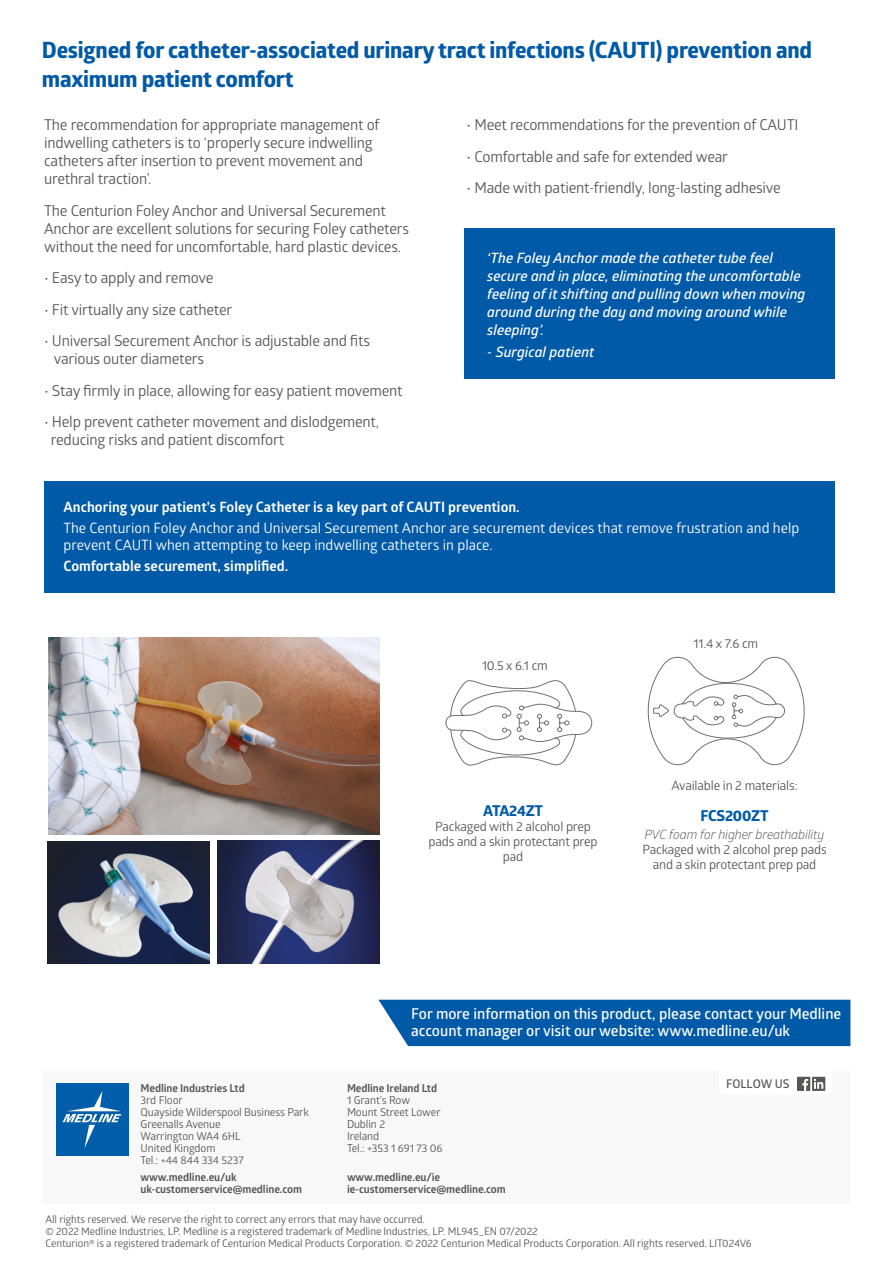
<style>
.page{position:relative;width:893px;height:1263px;background:#fff}
.page>*{position:absolute;margin:0;border:0;box-sizing:border-box;transform-origin:0 0}
.t1{font:700 22.5px/28.5px "Globerx";letter-spacing:-.01em;color:#005aa7}
.back_page_body_copy{font:15px/18px "Glober";letter-spacing:-.015em;color:#575756}
.EVS-Body{font:600 15px/16.2px "Glober";color:#fff}
.back_page_body_copy-2{font:700 15px "Globerx";letter-spacing:-.015em;color:#005ba7}
.t2{font:italic 600 14.25px/18px "Glober";color:#fff}
.t3{font:14.25px/16.5px "Glober";color:#fff}
.t4{font:700 14.25px "Glober";color:#fff}
.back_page_body_copy-3{font:12.75px/15px "Glober";letter-spacing:-.015em;color:#575756;text-align:center}
.t5{font:600 12px "Glober";letter-spacing:-.01em;color:#575756}
.t6{font:10.95px/12.1px "Glober";letter-spacing:-.01em;color:#575756}
.t7{font:700 10.95px/12.1px "Glober";letter-spacing:-.01em;color:#575756}
.t8{font:10.5px/12px "Glober";letter-spacing:-.01em;color:#575756}
.s1{font-style:italic}
</style>
<div class="page">
<div style="left:43px;top:1071px;width:807px;height:133px;background:#f8f8f8"></div>
<div style="left:719px;top:1062px;width:113px;height:33px;background:#fff;border-radius:6px"></div>
<svg style="left:812px;top:1077px;width:13px;height:14px"></svg>
<svg style="left:814px;top:1079px;width:9px;height:10px"></svg>
<div style="left:797px;top:1077px;width:13px;height:14px;background:#575756"></div>
<svg style="left:802px;top:1079px;width:6px;height:12px"></svg>
<div style="left:56px;top:1083px;width:72px;height:73px;background:#005da9"></div>
<svg style="left:63px;top:1091px;width:58px;height:57px"></svg>
<div style="left:378px;top:1000px;width:472px;height:46px;background:#005aa7"></div>
<div style="left:44px;top:481px;width:791px;height:111px;background:#005aa7"></div>
<div style="left:464px;top:229px;width:371px;height:150px;background:#005aa7"></div>
<img style="left:48px;top:841px;width:162px;height:122px">
<img style="left:48px;top:637px;width:332px;height:198px">
<img style="left:218px;top:841px;width:162px;height:122px">
<svg style="left:647px;top:656px;width:158px;height:110px"></svg>
<svg style="left:445px;top:680px;width:147px;height:86px"></svg>
<p class="t1" style="left:42px;top:36px;width:772px">Designed for catheter-associated urinary tract infections (CAUTI) prevention and maximum patient comfort</p>
<p class="back_page_body_copy" style="left:44px;top:115px;width:337px">The recommendation for appropriate management of indwelling catheters is to ‘properly secure indwelling catheters after insertion to prevent movement and urethral traction’.</p>
<p class="back_page_body_copy" style="left:44px;top:201px;width:367px">The Centurion Foley Anchor and Universal Securement<br>Anchor are excellent solutions for securing Foley catheters without the need for uncomfortable, hard plastic devices.</p>
<p class="back_page_body_copy" style="left:44px;top:268px;width:171px">• Easy to apply and remove</p>
<p class="back_page_body_copy" style="left:44px;top:300px;width:190px">• Fit virtually any size catheter</p>
<p class="back_page_body_copy" style="left:54px;top:331px;width:318px;text-indent:-10px">• Universal Securement Anchor is adjustable and fits various outer diameters</p>
<p class="back_page_body_copy" style="left:44px;top:381px;width:360px">• Stay firmly in place, allowing for easy patient movement</p>
<p class="back_page_body_copy" style="left:51px;top:412px;width:330px;text-indent:-7px">• Help prevent catheter movement and dislodgement, reducing risks and patient discomfort</p>
<p class="back_page_body_copy" style="left:467px;top:115px;width:333px">• Meet recommendations for the prevention of CAUTI</p>
<p class="back_page_body_copy" style="left:467px;top:147px;width:263px">• Comfortable and safe for extended wear</p>
<p class="back_page_body_copy" style="left:467px;top:178px;width:316px">• Made with patient-friendly, long-lasting adhesive</p>
<p class="t2" style="left:487px;top:248px;width:320px">‘The Foley Anchor made the catheter tube feel secure and in place, eliminating the uncomfortable feeling of it shifting and pulling down when moving around during the day and moving around while sleeping’.</p>
<p class="t2" style="left:487px;top:343px;width:109px">- Surgical patient</p>
<p class="t4" style="left:63px;top:497px;width:458px">Anchoring your patient’s Foley Catheter is a key part of CAUTI prevention.</p>
<p class="t3" style="left:63px;top:519px;width:737px">The Centurion Foley Anchor and Universal Securement Anchor are securement devices that remove frustration and help prevent CAUTI when attempting to keep indwelling catheters in place.</p>
<p class="t4" style="left:63px;top:556px;width:226px">Comfortable securement, simplified.</p>
<p class="back_page_body_copy-3" style="left:482px;top:657px;width:67px">10.5 x 6.1 cm</p>
<p class="back_page_body_copy-2" style="left:483px;top:800px;width:62px">ATA24ZT</p>
<p class="back_page_body_copy-3" style="left:429px;top:818px;width:171px">Packaged with 2 alcohol prep pads and a skin protectant prep pad</p>
<p class="back_page_body_copy-3" style="left:693px;top:635px;width:66px">11.4 x 7.6 cm</p>
<p class="back_page_body_copy-3" style="left:672px;top:777px;width:128px">Available in 2 materials:</p>
<p class="back_page_body_copy-2" style="left:701px;top:805px;width:70px">FCS200ZT</p>
<p class="back_page_body_copy-3" style="left:642px;top:826px;width:186px"><span class="s1">PVC foam for higher breathability<br></span>Packaged with 2 alcohol prep pads and a skin protectant prep pad</p>
<p class="EVS-Body" style="left:411px;top:1005px;width:432px">For more information on this product, please contact your Medline account manager or visit our website: www.medline.eu/uk</p>
<p class="t7" style="left:141px;top:1081px;width:106px">Medline Industries Ltd</p>
<p class="t5" style="left:726px;top:1076px;width:65px">FOLLOW US</p>
<p class="t6" style="left:141px;top:1093px;width:170px">3rd Floor<br>Quayside Wilderspool Business Park<br>Greenalls Avenue<br>Warrington WA4 6HL<br>United Kingdom<br>Tel.: +44 844 334 5237</p>
<p class="t7" style="left:141px;top:1171px;width:163px">www.medline.eu/uk uk-customerservice@medline.com</p>
<p class="t7" style="left:347px;top:1081px;width:92px">Medline Ireland Ltd</p>
<p class="t6" style="left:347px;top:1093px;width:97px">1 Grant’s Row<br>Mount Street Lower<br>Dublin 2<br>Ireland<br>Tel.: +353 1 691 73 06</p>
<p class="t7" style="left:347px;top:1171px;width:160px">www.medline.eu/ie ie-customerservice@medline.com</p>
<p class="t8" style="left:45px;top:1212px;width:708px">All rights reserved. We reserve the right to correct any errors that may have occurred.<br>© 2022 Medline Industries, LP. Medline is a registered trademark of Medline Industries, LP. ML945_EN 07/2022<br>Centurion® is a registered trademark of Centurion Medical Products Corporation. © 2022 Centurion Medical Products Corporation. All rights reserved. LIT024V6</p>
</div>
